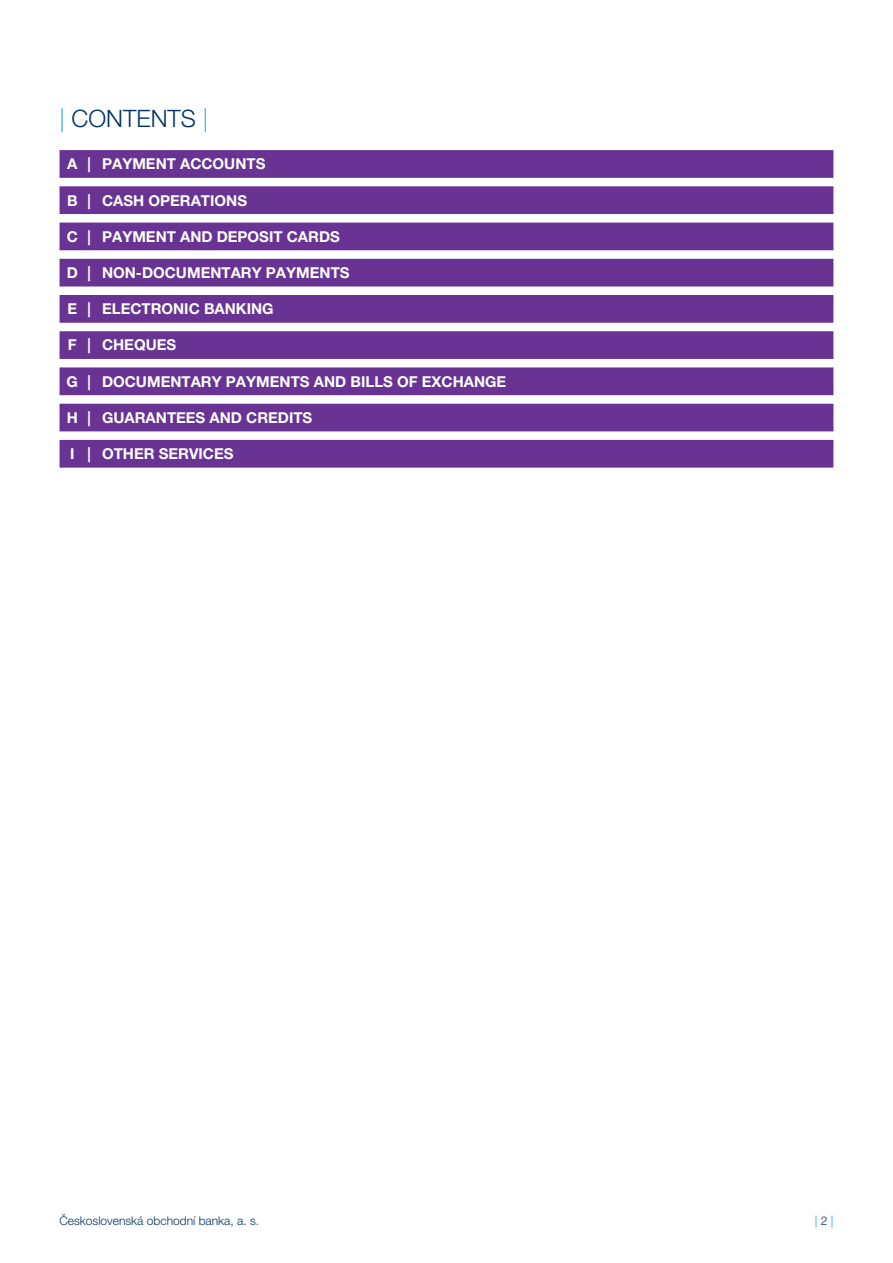
<style>
.page{position:relative;width:893px;height:1263px;background:#fff}
.page>*{position:absolute;margin:0;border:0;box-sizing:border-box;transform-origin:0 0}
.t1{font:300 24px "Helvetica Neue LT Pro";color:#036}
.Obsah_nadpisy{font:700 15px "Helvetica Neue LT Pro";color:#fff}
.t2{font:300 12px "Helvetica Neue LT Pro";color:#036}
.t3{font:300 12px "Helvetica Neue LT Pro";color:#0099cd}
.s1{font-weight:100;color:#0099cd}
.s2{color:#036}
</style>
<div class="page">
<svg style="left:60px;top:150px;width:773px;height:318px;fill:#693393"></svg>
<p class="t1" style="left:60px;top:103px;width:150px"><span class="s1">|</span> CONTENTS <span class="s1">|</span></p>
<p class="Obsah_nadpisy" style="left:67px;top:155px;width:12px">A</p>
<p class="Obsah_nadpisy" style="left:88px;top:155px;width:5px">|</p>
<p class="Obsah_nadpisy" style="left:102px;top:155px;width:165px">PAYMENT ACCOUNTS</p>
<p class="Obsah_nadpisy" style="left:67px;top:191px;width:12px">B</p>
<p class="Obsah_nadpisy" style="left:88px;top:191px;width:5px">|</p>
<p class="Obsah_nadpisy" style="left:102px;top:191px;width:147px">CASH OPERATIONS</p>
<p class="Obsah_nadpisy" style="left:67px;top:227px;width:13px">C</p>
<p class="Obsah_nadpisy" style="left:88px;top:227px;width:5px">|</p>
<p class="Obsah_nadpisy" style="left:102px;top:227px;width:239px">PAYMENT AND DEPOSIT CARDS</p>
<p class="Obsah_nadpisy" style="left:67px;top:263px;width:13px">D</p>
<p class="Obsah_nadpisy" style="left:88px;top:263px;width:5px">|</p>
<p class="Obsah_nadpisy" style="left:102px;top:263px;width:249px">NON-DOCUMENTARY PAYMENTS</p>
<p class="Obsah_nadpisy" style="left:67px;top:300px;width:11px">E</p>
<p class="Obsah_nadpisy" style="left:88px;top:300px;width:5px">|</p>
<p class="Obsah_nadpisy" style="left:102px;top:300px;width:173px">ELECTRONIC BANKING</p>
<p class="Obsah_nadpisy" style="left:68px;top:336px;width:10px">F</p>
<p class="Obsah_nadpisy" style="left:88px;top:336px;width:5px">|</p>
<p class="Obsah_nadpisy" style="left:102px;top:336px;width:76px">CHEQUES</p>
<p class="Obsah_nadpisy" style="left:67px;top:372px;width:13px">G</p>
<p class="Obsah_nadpisy" style="left:88px;top:372px;width:5px">|</p>
<p class="Obsah_nadpisy" style="left:102px;top:372px;width:406px">DOCUMENTARY PAYMENTS AND BILLS OF EXCHANGE</p>
<p class="Obsah_nadpisy" style="left:67px;top:408px;width:13px">H</p>
<p class="Obsah_nadpisy" style="left:88px;top:408px;width:5px">|</p>
<p class="Obsah_nadpisy" style="left:102px;top:408px;width:212px">GUARANTEES AND CREDITS</p>
<p class="Obsah_nadpisy" style="left:70px;top:444px;width:6px">I</p>
<p class="Obsah_nadpisy" style="left:88px;top:444px;width:5px">|</p>
<p class="Obsah_nadpisy" style="left:102px;top:444px;width:133px">OTHER SERVICES</p>
<p class="t2" style="left:60px;top:1213px;width:201px">Československá obchodní banka, a. s.</p>
<p class="t3" style="left:815px;top:1213px;width:20px">| <span class="s2">2</span> |</p>
</div>
